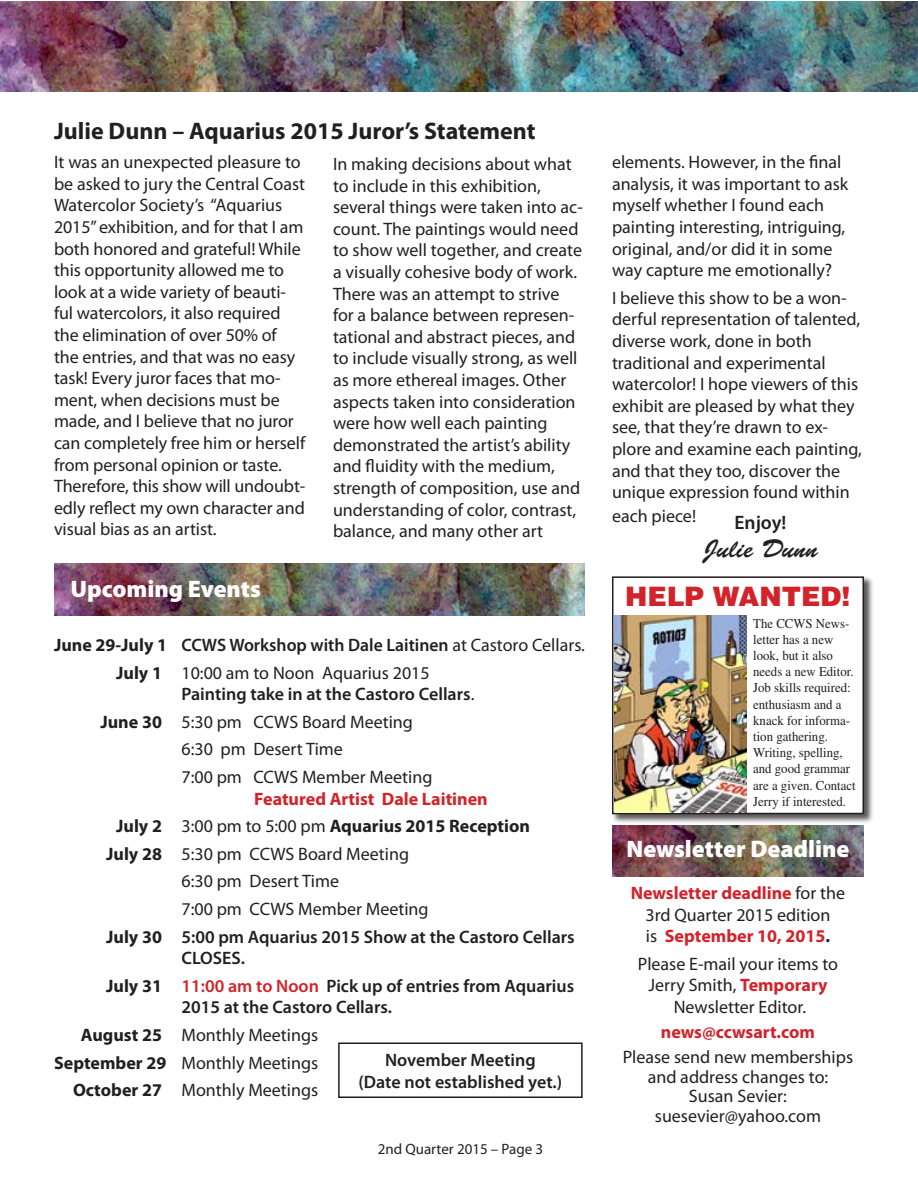
<style>
.page{position:relative;width:918px;height:1188px;background:#fff}
.page>*{position:absolute;margin:0;border:0;box-sizing:border-box;transform-origin:0 0}
.t1{font:900 26.85px "Helvetica";color:#d2232a}
.t2{font:25.5px "Brush Script Std";color:#231f20}
.t3{font:700 24px "Myriad Pro";color:#231f20}
.t4{font:900 24px "Myriad Pro";color:#fff}
.t5{font:600 19.5px "Myriad Pro";color:#231f20}
.t6{font:18px/21.6px "Myriad Pro";color:#231f20}
.t7{font:600 18px/27.6px "Myriad Pro";color:#231f20}
.t8{font:700 18px/21.6px "Myriad Pro";color:#d2232a;text-align:center}
.t9{font:700 18px "Myriad Pro";color:#231f20}
.t10{font:15px "Myriad Pro";color:#231f20}
.t11{font:13.5px/16.2px "Times";color:#231f20;scale:.95 1}
.s1{font-weight:700}
.s2{font-weight:600}
.s3{font-weight:400}
.s4{color:#d2232a}
.s5{font-weight:400;color:#231f20}
.s6{color:#231f20}
.s7{font-weight:700;color:#d2232a}
</style>
<div class="page">
<img style="left:0;top:1px;width:918px;height:91px">
<img style="left:54px;top:564px;width:531px;height:51px">
<img style="left:612px;top:825px;width:252px;height:51px">
<div style="left:338px;top:1042px;width:245px;height:56px;border:2px solid #231f20"></div>
<div style="left:610px;top:575px;width:264px;height:249px;background:#231f20;opacity:.75"></div>
<div style="left:613px;top:577px;width:250px;height:237px;background:#fff"></div>
<div style="left:612px;top:576px;width:252px;height:238px;border:2px solid #231f20"></div>
<img style="left:614px;top:616px;width:132px;height:197px">
<h3 class="t3" style="left:54px;top:115px;width:483px">Julie Dunn – Aquarius 2015 Juror’s Statement</h3>
<p class="t6" style="left:54px;top:151px;width:253px">It was an unexpected pleasure to be asked to jury the Central Coast<br>Watercolor Society’s “Aquarius<br>2015” exhibition, and for that I am both honored and grateful! While this opportunity allowed me to look at a wide variety of beauti&shy;ful watercolors, it also required the elimination of over 50% of the entries, and that was no easy task! Every juror faces that mo&shy;ment, when decisions must be made, and I believe that no juror can completely free him or herself from personal opinion or taste.<br>Therefore, this show will undoubt&shy;edly reflect my own character and visual bias as an artist.</p>
<p class="t6" style="left:333px;top:153px;width:251px">In making decisions about what to include in this exhibition, several things were taken into ac&shy;count. The paintings would need to show well together, and create a visually cohesive body of work.<br>There was an attempt to strive for a balance between represen&shy;tational and abstract pieces, and to include visually strong, as well as more ethereal images. Other aspects taken into consideration were how well each painting demonstrated the artist’s ability and fluidity with the medium, strength of composition, use and understanding of color, contrast, balance, and many other art</p>
<p class="t6" style="left:612px;top:151px;width:238px">elements. However, in the final analysis, it was important to ask myself whether I found each painting interesting, intriguing, original, and/or did it in some way capture me emotionally?</p>
<p class="t6" style="left:612px;top:287px;width:251px">I believe this show to be a won&shy;derful representation of talented, diverse work, done in both traditional and experimental watercolor! I hope viewers of this exhibit are pleased by what they see, that they’re drawn to ex&shy;plore and examine each painting, and that they too, discover the unique expression found within</p>
<p class="t6" style="left:612px;top:504px;width:86px">each piece!</p>
<p class="t5" style="left:735px;top:510px;width:53px">Enjoy!</p>
<h2 class="t2" style="left:703px;top:534px;width:116px">Julie Dunn</h2>
<h3 class="t4" style="left:70px;top:573px;width:192px">Upcoming Events</h3>
<p class="t6" style="left:116px;top:631px;width:470px;line-height:27.6px;text-indent:-62px"><span class="s1">June 29-July 1</span> <span class="s2">CCWS Workshop with Dale Laitinen</span> at Castoro Cellars.<br><span class="s1">July 1</span> 10:00 am to Noon Aquarius 2015</p>
<p class="t7" style="left:182px;top:680px;width:294px">Painting take in at the Castoro Cellars<span class="s3">.</span></p>
<p class="t6" style="left:100px;top:711px;width:314px"><span class="s1">June 30</span> 5:30 pm CCWS Board Meeting</p>
<p class="t6" style="left:181px;top:738px;width:163px">6:30 pm Desert Time</p>
<p class="t6" style="left:181px;top:766px;width:252px">7:00 pm CCWS Member Meeting</p>
<p class="t8" style="left:254px;top:787px;width:235px">Featured Artist Dale Laitinen</p>
<p class="t9" style="left:116px;top:814px;width:415px">July 2 <span class="s3">3:00 pm to 5:00 pm</span> Aquarius 2015 Reception</p>
<p class="t6" style="left:106px;top:843px;width:305px"><span class="s1">July 28</span> 5:30 pm CCWS Board Meeting</p>
<p class="t6" style="left:181px;top:870px;width:159px">6:30 pm Desert Time</p>
<p class="t6" style="left:181px;top:898px;width:249px">7:00 pm CCWS Member Meeting</p>
<p class="t7" style="left:106px;top:922px;width:470px"><span class="s1">July 30</span> 5:00 pm Aquarius 2015 Show at the Castoro Cellars</p>
<p class="t7" style="left:106px;top:944px;width:470px;text-indent:75px">CLOSES.<br><span class="s1">July 31</span> <span class="s4">11:00 am to Noon</span> Pick up of entries from Aquarius</p>
<p class="t7" style="left:182px;top:993px;width:212px">2015 at the Castoro Cellars.</p>
<p class="t6" style="left:81px;top:1024px;width:239px"><span class="s1">August 25</span> Monthly Meetings</p>
<p class="t6" style="left:54px;top:1051px;width:266px"><span class="s1">September 29</span> Monthly Meetings</p>
<p class="t6" style="left:73px;top:1079px;width:247px"><span class="s1">October 27</span> Monthly Meetings</p>
<p class="t7" style="left:359px;top:1049px;width:205px;line-height:21.6px;text-align:center">November Meeting<br>(Date not established yet.)</p>
<p class="t10" style="left:378px;top:1140px;width:167px">2nd Quarter 2015 – Page 3</p>
<h1 class="t1" style="left:625px;top:579px;width:227px">HELP WANTED!</h1>
<p class="t11" style="left:753px;top:615px;width:109px">The CCWS News&shy;letter has a new look, but it also needs a new Editor.<br>Job skills required: enthusiasm and a knack for informa&shy;tion gathering.<br>Writing, spelling, and good grammar are a given. Contact<br>Jerry if interested.</p>
<h3 class="t4" style="left:627px;top:832px;width:224px">Newsletter Deadline</h3>
<p class="t8" style="left:631px;top:882px;width:216px">Newsletter deadline <span class="s5">for the<br>3rd Quarter 2015 edition<br>is</span> September 10, 2015<span class="s6">.</span></p>
<p class="t6" style="left:638px;top:953px;width:202px;text-align:center">Please E-mail your items to<br>Jerry Smith, <span class="s7">Temporary<br></span>Newsletter Editor.</p>
<p class="t8" style="left:661px;top:1020px;width:156px">news@ccwsart.com</p>
<p class="t6" style="left:623px;top:1047px;width:232px;line-height:19.5px;text-align:center">Please send new memberships and address changes to:<br>Susan Sevier: suesevier@yahoo.com</p>
</div>
